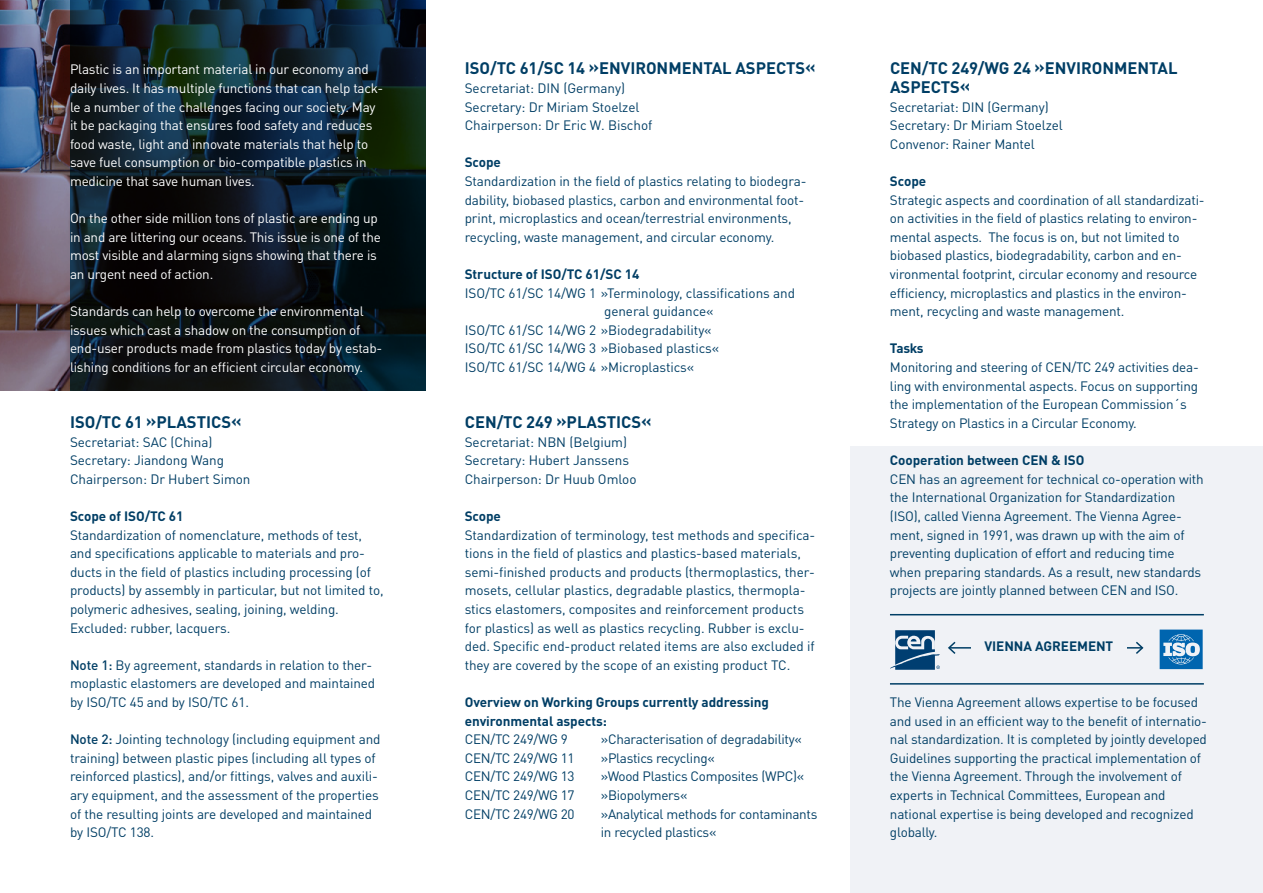
<style>
.page{position:relative;width:1263px;height:893px;background:#fff}
.page>*{position:absolute;margin:0;border:0;box-sizing:border-box;transform-origin:0 0}
._05_Fließtext_DIN_Su{font:700 16.5px/18.6px "DINOT";color:#003e65}
._05_Fließtext_DIN_RE{font:13.5px/18.6px "DINOT";letter-spacing:-.015em;color:#003e65}
._05_Fließtext_DIN_RE-2{font:13.5px/18.6px "DINOT";letter-spacing:-.015em;color:#fff}
._05_Fließtext_DIN_BO{font:700 13.5px/18.6px "DINOT";letter-spacing:-.005em;color:#003e65}
.s1{font-weight:500}
</style>
<div class="page">
<div style="left:850px;top:446px;width:413px;height:447px;background:#f0f2f6"></div>
<img style="left:0;top:0;width:70px;height:391px">
<svg style="left:70px;top:0;width:355px;height:391px;background:#0c1b23"></svg>
<svg style="left:1160px;top:630px;width:43px;height:39px"></svg>
<hr style="left:890px;top:683px;width:314px;height:2px;background:#003e65">
<hr style="left:890px;top:614px;width:314px;height:1px;background:#003e65">
<svg style="left:890px;top:630px;width:50px;height:40px"></svg>
<hr style="left:949px;top:647px;width:193px;height:2px;background:#003e65">
<svg style="left:948px;top:641px;width:9px;height:13px"></svg>
<svg style="left:1134px;top:641px;width:10px;height:13px"></svg>
<div style="left:971px;top:637px;width:156px;height:27px;background:#f0f2f6"></div>
<p class="_05_Fließtext_DIN_RE-2" style="left:70px;top:60px;width:315px">Plastic is an important material in our economy and daily lives. It has multiple functions that can help tack&shy;le a number of the challenges facing our society. May it be packaging that ensures food safety and reduces food waste, light and innovate materials that help to save fuel consumption or bio-compatible plastics in medicine that save human lives.</p>
<p class="_05_Fließtext_DIN_RE-2" style="left:70px;top:209px;width:312px">On the other side million tons of plastic are ending up in and are littering our oceans. This issue is one of the most visible and alarming signs showing that there is an urgent need of action.</p>
<p class="_05_Fließtext_DIN_RE-2" style="left:70px;top:302px;width:314px">Standards can help to overcome the environmental issues which cast a shadow on the consumption of end-user products made from plastics today by estab&shy;lishing conditions for an efficient circular economy.</p>
<p class="_05_Fließtext_DIN_Su" style="left:465px;top:59px;width:352px">ISO/TC 61/SC 14 »ENVIRONMENTAL ASPECTS«</p>
<p class="_05_Fließtext_DIN_RE" style="left:465px;top:79px;width:162px">Secretariat: DIN (Germany)</p>
<p class="_05_Fließtext_DIN_RE" style="left:465px;top:97px;width:176px">Secretary: Dr Miriam Stoelzel</p>
<p class="_05_Fließtext_DIN_RE" style="left:465px;top:116px;width:189px">Chairperson: Dr Eric W. Bischof</p>
<p class="_05_Fließtext_DIN_BO" style="left:465px;top:153px;width:38px">Scope</p>
<p class="_05_Fließtext_DIN_RE" style="left:465px;top:172px;width:343px">Standardization in the field of plastics relating to biodegra&shy;dability, biobased plastics, carbon and environmental foot&shy;print, microplastics and ocean/terrestrial environments, recycling, waste management, and circular economy.</p>
<p class="_05_Fließtext_DIN_BO" style="left:465px;top:264px;width:176px">Structure of ISO/TC 61/SC 14</p>
<p class="_05_Fließtext_DIN_RE" style="left:604px;top:283px;width:192px;text-indent:-139px">ISO/TC 61/SC 14/WG 1 »Terminology, classifications and general guidance«</p>
<p class="_05_Fließtext_DIN_RE" style="left:465px;top:320px;width:248px">ISO/TC 61/SC 14/WG 2 »Biodegradability«</p>
<p class="_05_Fließtext_DIN_RE" style="left:465px;top:339px;width:256px">ISO/TC 61/SC 14/WG 3 »Biobased plastics«</p>
<p class="_05_Fließtext_DIN_RE" style="left:465px;top:358px;width:231px">ISO/TC 61/SC 14/WG 4 »Microplastics«</p>
<p class="_05_Fließtext_DIN_Su" style="left:890px;top:59px;width:289px">CEN/TC 249/WG 24 »ENVIRONMENTAL<br>ASPECTS«</p>
<p class="_05_Fließtext_DIN_RE" style="left:890px;top:97px;width:160px">Secretariat: DIN (Germany)</p>
<p class="_05_Fließtext_DIN_RE" style="left:890px;top:116px;width:174px">Secretary: Dr Miriam Stoelzel</p>
<p class="_05_Fließtext_DIN_RE" style="left:890px;top:134px;width:146px">Convenor: Rainer Mantel</p>
<p class="_05_Fließtext_DIN_BO" style="left:890px;top:171px;width:38px">Scope</p>
<p class="_05_Fließtext_DIN_RE" style="left:890px;top:190px;width:316px">Strategic aspects and coordination of all standardizati&shy;on activities in the field of plastics relating to environ&shy;mental aspects. The focus is on, but not limited to biobased plastics, biodegradability, carbon and en&shy;vironmental footprint, circular economy and resource efficiency, microplastics and plastics in the environ&shy;ment, recycling and waste management.</p>
<p class="_05_Fließtext_DIN_BO" style="left:890px;top:339px;width:35px">Tasks</p>
<p class="_05_Fließtext_DIN_RE" style="left:890px;top:358px;width:310px;text-align:justify">Monitoring and steering of CEN/TC 249 activities dea&shy;ling with environmental aspects. Focus on supporting the implementation of the European Commission´s</p>
<p class="_05_Fließtext_DIN_Su" style="left:70px;top:412px;width:173px">ISO/TC 61 »PLASTICS«</p>
<p class="_05_Fließtext_DIN_RE" style="left:890px;top:413px;width:248px">Strategy on Plastics in a Circular Economy.</p>
<p class="_05_Fließtext_DIN_RE" style="left:70px;top:432px;width:144px">Secretariat: SAC (China)</p>
<p class="_05_Fließtext_DIN_RE" style="left:70px;top:451px;width:155px">Secretary: Jiandong Wang</p>
<p class="_05_Fließtext_DIN_RE" style="left:70px;top:469px;width:182px">Chairperson: Dr Hubert Simon</p>
<p class="_05_Fließtext_DIN_BO" style="left:70px;top:506px;width:115px">Scope of ISO/TC 61</p>
<p class="_05_Fließtext_DIN_RE" style="left:70px;top:525px;width:315px">Standardization of nomenclature, methods of test, and specifications applicable to materials and pro&shy;ducts in the field of plastics including processing (of products) by assembly in particular, but not limited to, polymeric adhesives, sealing, joining, welding.<br>Excluded: rubber, lacquers.</p>
<p class="_05_Fließtext_DIN_RE" style="left:70px;top:655px;width:307px"><span class="s1">Note 1:</span> By agreement, standards in relation to ther&shy;moplastic elastomers are developed and maintained by ISO/TC 45 and by ISO/TC 61.</p>
<p class="_05_Fließtext_DIN_RE" style="left:70px;top:730px;width:312px"><span class="s1">Note 2:</span> Jointing technology (including equipment and training) between plastic pipes (including all types of reinforced plastics), and/or fittings, valves and auxili&shy;ary equipment, and the assessment of the properties of the resulting joints are developed and maintained by ISO/TC 138.</p>
<p class="_05_Fließtext_DIN_Su" style="left:465px;top:412px;width:188px">CEN/TC 249 »PLASTICS«</p>
<p class="_05_Fließtext_DIN_RE" style="left:465px;top:432px;width:164px">Secretariat: NBN (Belgium)</p>
<p class="_05_Fließtext_DIN_RE" style="left:465px;top:451px;width:166px">Secretary: Hubert Janssens</p>
<p class="_05_Fließtext_DIN_RE" style="left:465px;top:469px;width:173px">Chairperson: Dr Huub Omloo</p>
<p class="_05_Fließtext_DIN_BO" style="left:465px;top:506px;width:38px">Scope</p>
<p class="_05_Fließtext_DIN_RE" style="left:465px;top:525px;width:352px">Standardization of terminology, test methods and specifica&shy;tions in the field of plastics and plastics-based materials, semi-finished products and products (thermoplastics, ther&shy;mosets, cellular plastics, degradable plastics, thermopla&shy;stics elastomers, composites and reinforcement products for plastics) as well as plastics recycling. Rubber is exclu&shy;ded. Specific end-product related items are also excluded if they are covered by the scope of an existing product TC.</p>
<p class="_05_Fließtext_DIN_BO" style="left:465px;top:692px;width:306px">Overview on Working Groups currently addressing environmental aspects:</p>
<p class="_05_Fließtext_DIN_RE" style="left:465px;top:730px;width:105px">CEN/TC 249/WG 9</p>
<p class="_05_Fließtext_DIN_RE" style="left:601px;top:730px;width:203px">»Characterisation of degradability«</p>
<p class="_05_Fließtext_DIN_RE" style="left:465px;top:748px;width:111px">CEN/TC 249/WG 11</p>
<p class="_05_Fließtext_DIN_RE" style="left:601px;top:748px;width:116px">»Plastics recycling«</p>
<p class="_05_Fließtext_DIN_RE" style="left:465px;top:767px;width:111px">CEN/TC 249/WG 13</p>
<p class="_05_Fließtext_DIN_RE" style="left:601px;top:767px;width:205px">»Wood Plastics Composites (WPC)«</p>
<p class="_05_Fließtext_DIN_RE" style="left:465px;top:786px;width:111px">CEN/TC 249/WG 17</p>
<p class="_05_Fließtext_DIN_RE" style="left:601px;top:786px;width:88px">»Biopolymers«</p>
<p class="_05_Fließtext_DIN_RE" style="left:465px;top:804px;width:111px">CEN/TC 249/WG 20</p>
<p class="_05_Fließtext_DIN_RE" style="left:601px;top:804px;width:218px">»Analytical methods for contaminants in recycled plastics«</p>
<p class="_05_Fließtext_DIN_BO" style="left:890px;top:451px;width:196px">Cooperation between CEN &amp; ISO</p>
<p class="_05_Fließtext_DIN_RE" style="left:890px;top:469px;width:315px">CEN has an agreement for technical co-operation with the International Organization for Standardization (ISO), called Vienna Agreement. The Vienna Agree&shy;ment, signed in 1991, was drawn up with the aim of preventing duplication of effort and reducing time when preparing standards. As a result, new standards projects are jointly planned between CEN and ISO.</p>
<p class="_05_Fließtext_DIN_BO" style="left:984px;top:637px;width:130px">VIENNA AGREEMENT</p>
<p class="_05_Fließtext_DIN_RE" style="left:890px;top:693px;width:318px">The Vienna Agreement allows expertise to be focused and used in an efficient way to the benefit of internatio&shy;nal standardization. It is completed by jointly developed Guidelines supporting the practical implementation of the Vienna Agreement. Through the involvement of experts in Technical Committees, European and national expertise is being developed and recognized globally.</p>
</div>
